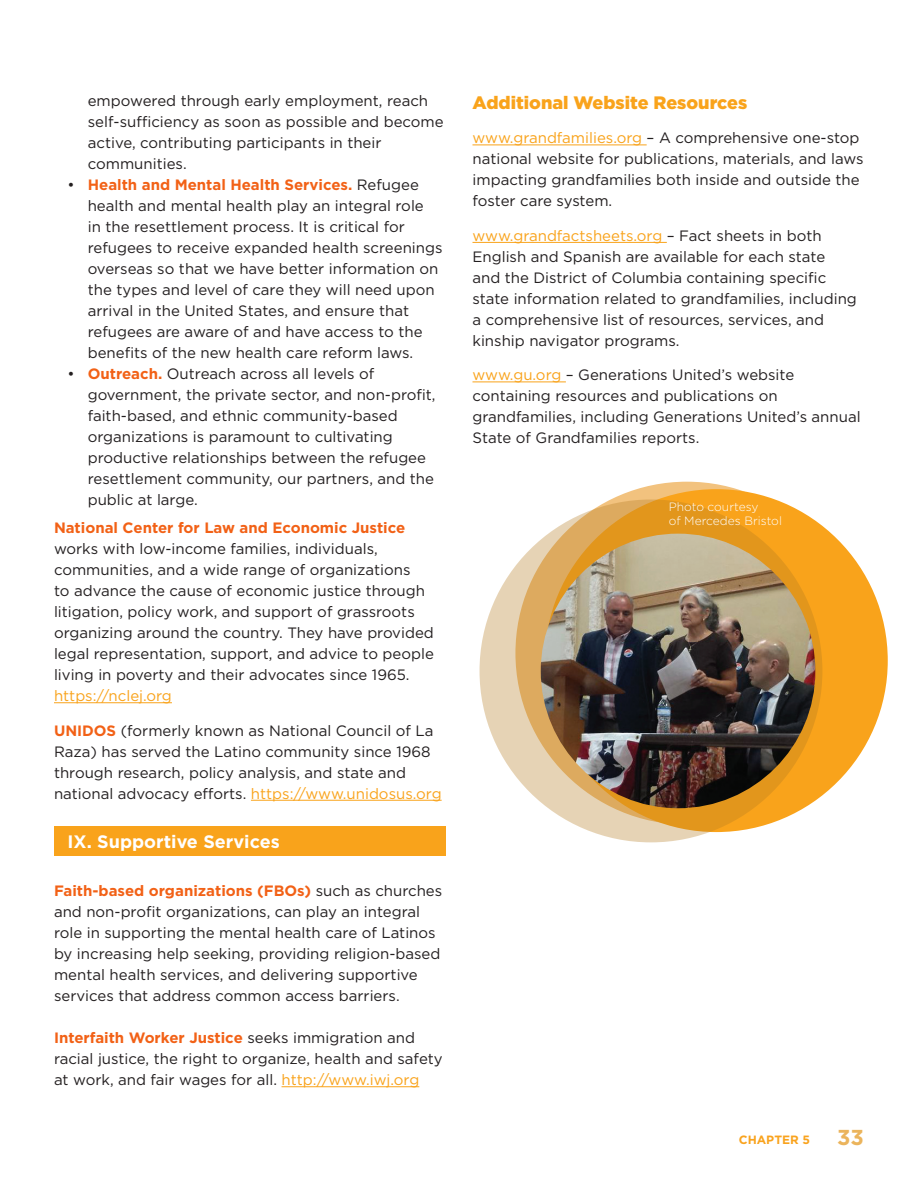
<style>
.page{position:relative;width:918px;height:1188px;background:#fff}
.page>*{position:absolute;margin:0;border:0;box-sizing:border-box;transform-origin:0 0}
.t1{font:700 21.6px "Gotham";color:#ebb45c}
.t2{font:900 18px "Gotham";color:#f9a31b}
.Ch_8_Outline{font:700 18px "Gotham";color:#fff}
.Paragraph{font:15px/21px "Gotham";color:#231f20}
.Photo_Caption{font:300 12px/14.2px "Gotham";color:#fff}
.t3{font:700 12px "Gotham";color:#f9a31e}
.s1{font-weight:700;color:#f26116}
.s2{color:#f9a31b}
</style>
<div class="page">
<hr style="left:54px;top:702px;width:118px;height:1px;background:#f9a31b">
<hr style="left:251px;top:800px;width:191px;height:1px;background:#f9a31b">
<hr style="left:282px;top:1086px;width:137px;height:1px;background:#f9a31b">
<div style="left:54px;top:826px;width:392px;height:30px;background:#f9a31b"></div>
<hr style="left:472px;top:145px;width:175px;height:1px;background:#f9a31b">
<hr style="left:472px;top:242px;width:195px;height:1px;background:#f9a31b">
<hr style="left:472px;top:382px;width:94px;height:1px;background:#f9a31b">
<div style="left:545px;top:489px;width:343px;height:343px;background:#f9a31b;border-radius:50%"></div>
<svg style="left:480px;top:499px;width:342px;height:343px;background:#e1b36b"></svg>
<img style="left:541px;top:534px;width:274px;height:274px;border-radius:137px">
<p class="Paragraph" style="left:88px;top:90px;width:358px">empowered through early employment, reach self-sufficiency as soon as possible and become active, contributing participants in their communities.</p>
<p class="Paragraph" style="left:88px;top:174px;width:356px;text-indent:-20px">• <span class="s1">Health and Mental Health Services.</span> Refugee health and mental health play an integral role<br>in the resettlement process. It is critical for refugees to receive expanded health screenings overseas so that we have better information on the types and level of care they will need upon arrival in the United States, and ensure that refugees are aware of and have access to the benefits of the new health care reform laws.</p>
<p class="Paragraph" style="left:88px;top:363px;width:349px;text-indent:-20px">• <span class="s1">Outreach.</span> Outreach across all levels of government, the private sector, and non-profit, faith-based, and ethnic community-based organizations is paramount to cultivating productive relationships between the refugee resettlement community, our partners, and the public at large.</p>
<p class="Paragraph" style="left:54px;top:517px;width:381px"><span class="s1">National Center for Law and Economic Justice </span>works with low-income families, individuals, communities, and a wide range of organizations<br>to advance the cause of economic justice through litigation, policy work, and support of grassroots organizing around the country. They have provided legal representation, support, and advice to people living in poverty and their advocates since 1965. <span class="s2">https://nclej.org</span></p>
<p class="Paragraph" style="left:54px;top:720px;width:389px"><span class="s1">UNIDOS</span> (formerly known as National Council of La Raza) has served the Latino community since 1968 through research, policy analysis, and state and national advocacy efforts. <span class="s2">https://www.unidosus.org</span></p>
<p class="Ch_8_Outline" style="left:68px;top:830px;width:214px">IX. Supportive Services</p>
<p class="Paragraph" style="left:54px;top:880px;width:390px"><span class="s1">Faith-based organizations (FBOs)</span> such as churches and non-profit organizations, can play an integral role in supporting the mental health care of Latinos by increasing help seeking, providing religion-based mental health services, and delivering supportive services that address common access barriers.</p>
<p class="Paragraph" style="left:54px;top:1027px;width:390px"><span class="s1">Interfaith Worker Justice</span> seeks immigration and racial justice, the right to organize, health and safety at work, and fair wages for all. <span class="s2">http://www.iwj.org</span></p>
<h2 class="t2" style="left:472px;top:90px;width:276px">Additional Website Resources</h2>
<p class="Paragraph" style="left:472px;top:127px;width:393px"><span class="s2">www.grandfamilies.org</span> – A comprehensive one-stop national website for publications, materials, and laws impacting grandfamilies both inside and outside the foster care system.</p>
<p class="Paragraph" style="left:472px;top:225px;width:386px"><span class="s2">www.grandfactsheets.org</span> – Fact sheets in both English and Spanish are available for each state<br>and the District of Columbia containing specific state information related to grandfamilies, including a comprehensive list of resources, services, and kinship navigator programs.</p>
<p class="Paragraph" style="left:472px;top:364px;width:390px"><span class="s2">www.gu.org</span> – Generations United’s website containing resources and publications on grandfamilies, including Generations United’s annual State of Grandfamilies reports.</p>
<p class="Photo_Caption" style="left:669px;top:499px;width:115px">Photo courtesy<br>of Mercedes Bristol</p>
<p class="t3" style="left:739px;top:1131px;width:73px">CHAPTER 5</p>
<h1 class="t1" style="left:837px;top:1123px;width:28px">33</h1>
</div>
